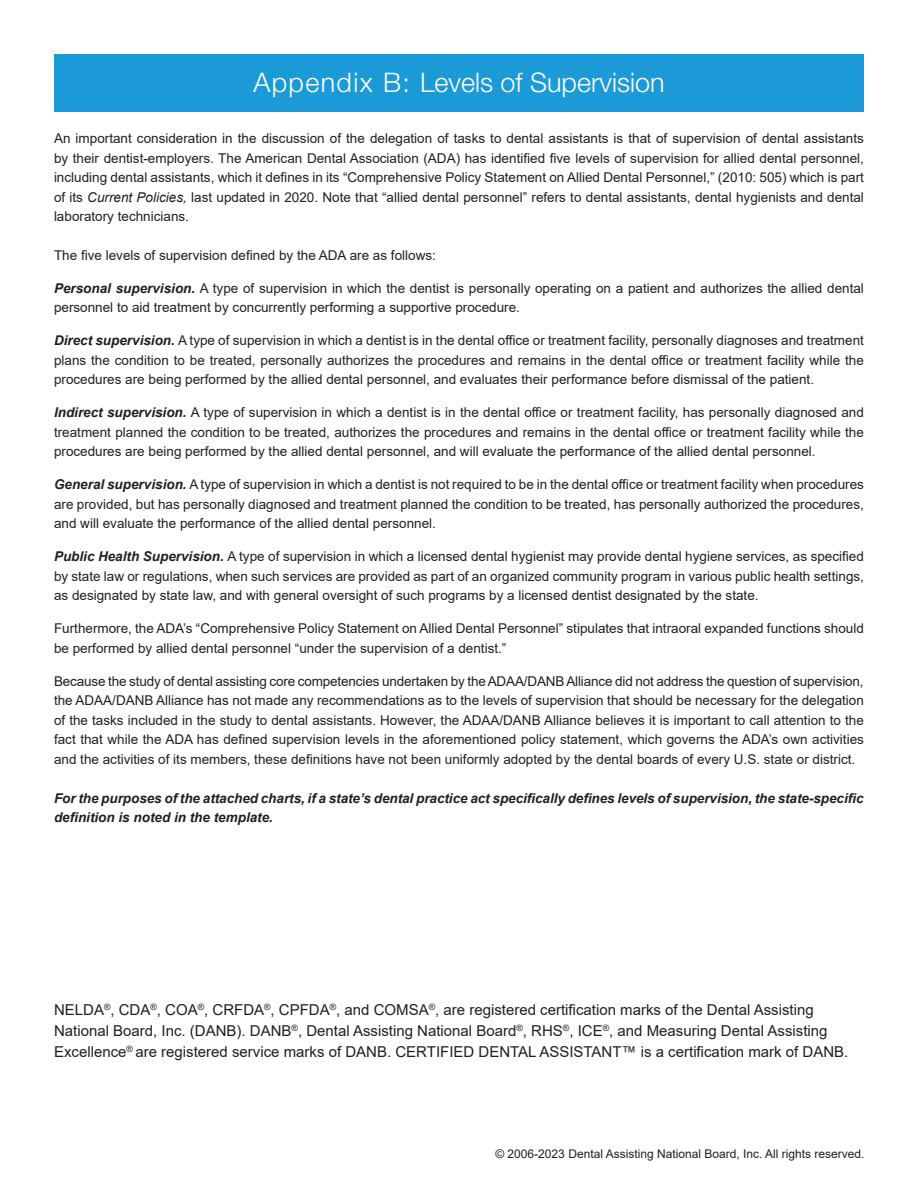
<style>
.page{position:relative;width:918px;height:1188px;background:#fff}
.page>*{position:absolute;margin:0;border:0;box-sizing:border-box;transform-origin:0 0}
.State_Overview_Heade{font:300 27px "Helvetica Neue LT Std";color:#fff}
.t1{font:15px/21px "Arial";color:#231f20}
.t2{font:13.5px/19.5px "Arial";color:#231f20;text-align:justify}
.t3{font:italic 700 13.5px/19.5px "Arial";letter-spacing:-.005em;color:#231f20}
.Body_bold_with_room{font:12px "Arial";color:#231f20}
.s1{font-style:italic}
.s2{font-weight:700;font-style:italic}
.s3{font-style:inherit}
</style>
<div class="page">
<div style="left:54px;top:54px;width:810px;height:58px;background:#1b9ad7"></div>
<p class="State_Overview_Heade" style="left:253px;top:66px;width:413px">Appendix B: Levels of Supervision</p>
<p class="t2" style="left:54px;top:128px;width:811px">An important consideration in the discussion of the delegation of tasks to dental assistants is that of supervision of dental assistants by their dentist-employers. The American Dental Association (ADA) has identified five levels of supervision for allied dental personnel, including dental assistants, which it defines in its “Comprehensive Policy Statement on Allied Dental Personnel,” (2010: 505) which is part of its <span class="s1">Current Policies,</span> last updated in 2020. Note that “allied dental personnel” refers to dental assistants, dental hygienists and dental laboratory technicians.</p>
<p class="t2" style="left:54px;top:245px;width:383px">The five levels of supervision defined by the ADA are as follows:</p>
<p class="t2" style="left:54px;top:278px;width:811px"><span class="s2">Personal supervision.</span> A type of supervision in which the dentist is personally operating on a patient and authorizes the allied dental personnel to aid treatment by concurrently performing a supportive procedure.</p>
<p class="t2" style="left:54px;top:331px;width:811px"><span class="s2">Direct supervision.</span> A type of supervision in which a dentist is in the dental office or treatment facility, personally diagnoses and treatment plans the condition to be treated, personally authorizes the procedures and remains in the dental office or treatment facility while the procedures are being performed by the allied dental personnel, and evaluates their performance before dismissal of the patient.</p>
<p class="t2" style="left:54px;top:403px;width:811px"><span class="s2">Indirect supervision.</span> A type of supervision in which a dentist is in the dental office or treatment facility, has personally diagnosed and treatment planned the condition to be treated, authorizes the procedures and remains in the dental office or treatment facility while the procedures are being performed by the allied dental personnel, and will evaluate the performance of the allied dental personnel.</p>
<p class="t2" style="left:54px;top:475px;width:811px"><span class="s2">General supervision.</span> A type of supervision in which a dentist is not required to be in the dental office or treatment facility when procedures are provided, but has personally diagnosed and treatment planned the condition to be treated, has personally authorized the procedures, and will evaluate the performance of the allied dental personnel.</p>
<p class="t2" style="left:54px;top:547px;width:812px"><span class="s2">Public Health Supervision.</span> A type of supervision in which a licensed dental hygienist may provide dental hygiene services, as specified by state law or regulations, when such services are provided as part of an organized community program in various public health settings, as designated by state law, and with general oversight of such programs by a licensed dentist designated by the state.</p>
<p class="t2" style="left:54px;top:619px;width:811px">Furthermore, the ADA’s “Comprehensive Policy Statement on Allied Dental Personnel” stipulates that intraoral expanded functions should be performed by allied dental personnel “under the supervision of a dentist.”</p>
<p class="t2" style="left:54px;top:671px;width:811px">Because the study of dental assisting core competencies undertaken by the ADAA/DANB Alliance did not address the question of supervision, the ADAA/DANB Alliance has not made any recommendations as to the levels of supervision that should be necessary for the delegation of the tasks included in the study to dental assistants. However, the ADAA/DANB Alliance believes it is important to call attention to the fact that while the ADA has defined supervision levels in the aforementioned policy statement, which governs the ADA’s own activities and the activities of its members, these definitions have not been uniformly adopted by the dental boards of every U.S. state or district.</p>
<p class="t3" style="left:54px;top:789px;width:811px">For the purposes of the attached charts, if a state’s dental practice act specifically defines levels of supervision, the state-specific definition is noted in the template.</p>
<p class="t1" style="left:54px;top:999px;width:796px">NELDA<sup>®</sup>, CDA<sup>®</sup>, COA<sup>®</sup>, CRFDA<sup>®</sup>, CPFDA<sup>®</sup>, and COMSA<sup>®</sup>, are registered certification marks of the Dental Assisting<br>National Board, Inc. (DANB). DANB<sup>®</sup>, Dental Assisting National Board<sup>®</sup>, RHS<sup>®</sup>, ICE<sup>®</sup>, and Measuring Dental Assisting<br>Excellence<sup>®</sup> are registered service marks of DANB. CERTIFIED DENTAL ASSISTANT™ is a certification mark of DANB.</p>
<p class="Body_bold_with_room" style="left:495px;top:1146px;width:371px">© 2006-202<span class="s3">3</span> Dental Assisting National Board, Inc. All rights reserved.</p>
</div>
